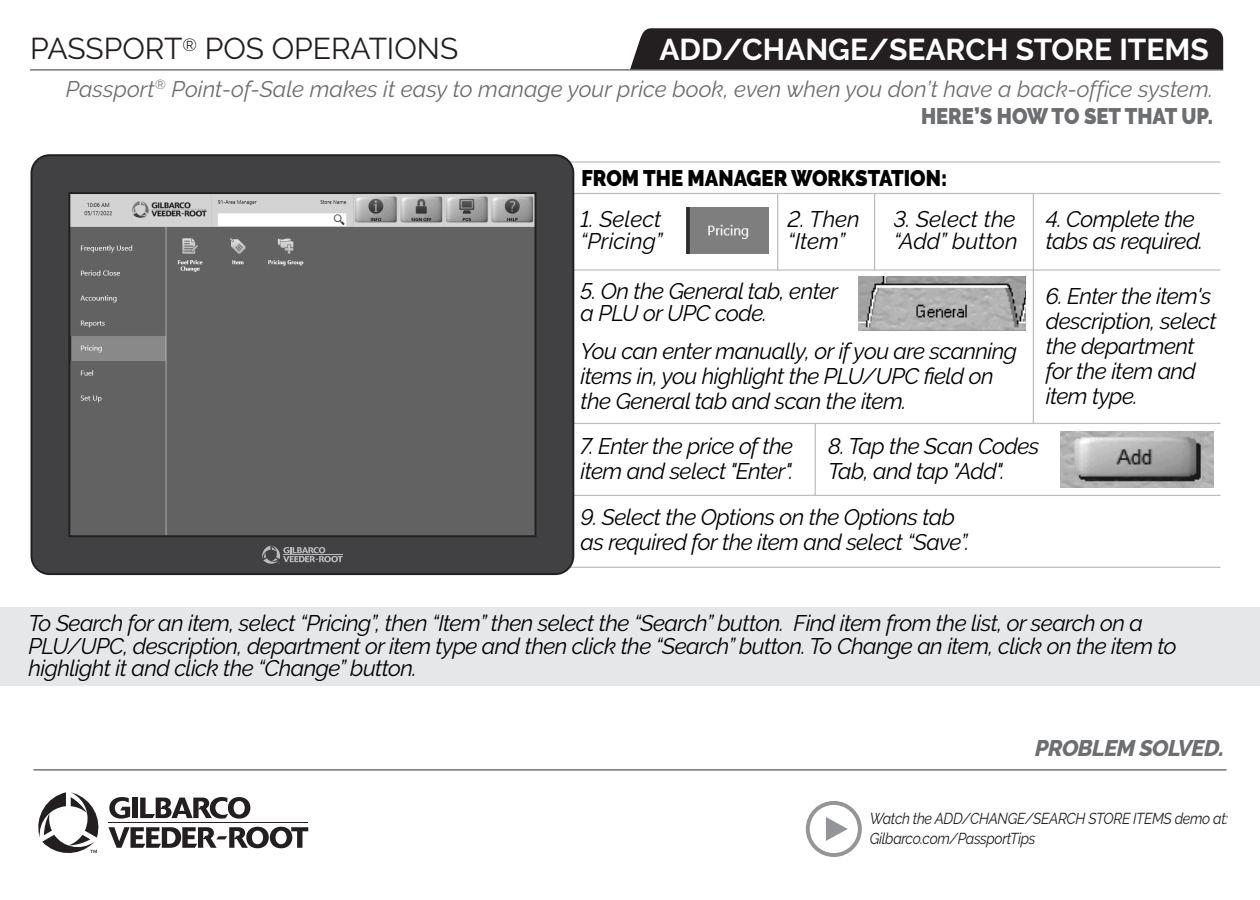
<style>
.page{position:relative;width:1260px;height:900px;background:#fff}
.page>*{position:absolute;margin:0;border:0;box-sizing:border-box;transform-origin:0 0}
.t1{font:700 30px "Raleway";color:#fff}
.t2{font:30px "Raleway";color:#231f20}
.t3{font:italic 22.5px/25px "Raleway";letter-spacing:-.025em;color:#000}
.t4{font:italic 22.5px/27.5px "Raleway";color:#6d6e71;text-align:right}
.t5{font:italic 22.5px/22.5px "Raleway";color:#000}
.t6{font:900 22.5px "Raleway";color:#000;scale:.9 1}
.t7{font:italic 800 22.5px "Raleway";letter-spacing:-.025em;color:#6d6e71}
.t8{font:italic 15.75px/19.8px "Raleway";letter-spacing:-.025em;color:#231f20;scale:.9 1}
.s1{font-weight:900;font-style:normal}
</style>
<div class="page">
<div style="left:630px;top:28px;width:593px;height:41px;background:#231f20"></div>
<hr style="left:30px;top:69px;width:1193px;height:2px;background:#58595b">
<hr style="left:33px;top:769px;width:1194px;height:2px;background:#58595b">
<svg style="left:826px;top:817px;width:22px;height:24px"></svg>
<div style="left:806px;top:801px;width:56px;height:56px;border:4px solid #939598;border-radius:50%"></div>
<div style="left:0;top:608px;width:1260px;height:78px;background:#e6e7e8"></div>
<svg style="left:38px;top:792px;width:270px;height:61px"></svg>
<hr style="left:565px;top:161px;width:656px;height:2px;background:#bcbec0">
<hr style="left:573px;top:193px;width:648px;height:1px;background:#bcbec0">
<hr style="left:777px;top:194px;width:1px;height:76px;background:#bcbec0">
<hr style="left:815px;top:423px;width:1px;height:72px;background:#bcbec0">
<hr style="left:1033px;top:270px;width:1px;height:153px;background:#bcbec0">
<hr style="left:874px;top:194px;width:1px;height:76px;background:#bcbec0">
<hr style="left:1033px;top:194px;width:1px;height:76px;background:#bcbec0">
<hr style="left:573px;top:269px;width:648px;height:2px;background:#bcbec0">
<hr style="left:573px;top:423px;width:648px;height:1px;background:#bcbec0">
<hr style="left:559px;top:567px;width:662px;height:1px;background:#bcbec0">
<hr style="left:573px;top:495px;width:648px;height:1px;background:#bcbec0">
<img style="left:686px;top:207px;width:82px;height:47px">
<img style="left:858px;top:277px;width:167px;height:53px">
<img style="left:1061px;top:431px;width:152px;height:57px">
<svg style="left:31px;top:154px;width:543px;height:421px;background:#5e5e5e"></svg>
<svg style="left:262px;top:546px;width:81px;height:18px"></svg>
<h1 class="t2" style="left:30px;top:31px;width:430px">PASSPORT<sup>®</sup> POS OPERATIONS</h1>
<h1 class="t1" style="left:659px;top:32px;width:551px">ADD/CHANGE/SEARCH STORE ITEMS</h1>
<p class="t4" style="left:66px;top:75px;width:1149px">Passport<sup>®</sup> Point-of-Sale makes it easy to manage your price book, even when you don’t have a back-office system.<br><span class="s1">HERE’S HOW TO SET THAT UP.</span></p>
<p class="t6" style="left:582px;top:165px;width:408px">FROM THE MANAGER WORKSTATION:</p>
<p class="t5" style="left:581px;top:207px;width:84px">1. Select “Pricing”</p>
<p class="t3" style="left:581px;top:279px;width:259px;line-height:22.5px">5. On the General tab, enter a PLU or UPC code.</p>
<p class="t3" style="left:581px;top:339px;width:438px">You can enter manually, or if you are scanning items in, you highlight the PLU/UPC field on the General tab and scan the item.</p>
<p class="t5" style="left:788px;top:207px;width:73px">2. Then “Item”</p>
<p class="t5" style="left:894px;top:207px;width:126px">3. Select the “Add” button</p>
<p class="t3" style="left:1046px;top:207px;width:159px;line-height:22.5px">4. Complete the tabs as required.</p>
<p class="t3" style="left:1046px;top:283px;width:172px">6. Enter the item's description, select the department for the item and item type.</p>
<p class="t3" style="left:581px;top:433px;width:214px">7. Enter the price of the item and select "Enter".</p>
<p class="t3" style="left:828px;top:433px;width:213px">8. Tap the Scan Codes<br>Tab, and tap "Add".</p>
<p class="t3" style="left:581px;top:504px;width:390px">9. Select the Options on the Options tab as required for the item and select “Save”.</p>
<p class="t3" style="left:29px;top:612px;width:1150px;line-height:22.5px">To Search for an item, select “Pricing”, then “Item” then select the “Search” button. Find item from the list, or search on a<br>PLU/UPC, description, department or item type and then click the “Search” button. To Change an item, click on the item to highlight it and click the “Change” button.</p>
<p class="t7" style="left:1035px;top:735px;width:191px">PROBLEM SOLVED.</p>
<p class="t8" style="left:870px;top:809px;width:400px">Watch the ADD/CHANGE/SEARCH STORE ITEMS demo at:<br>Gilbarco.com/PassportTips</p>
</div>
